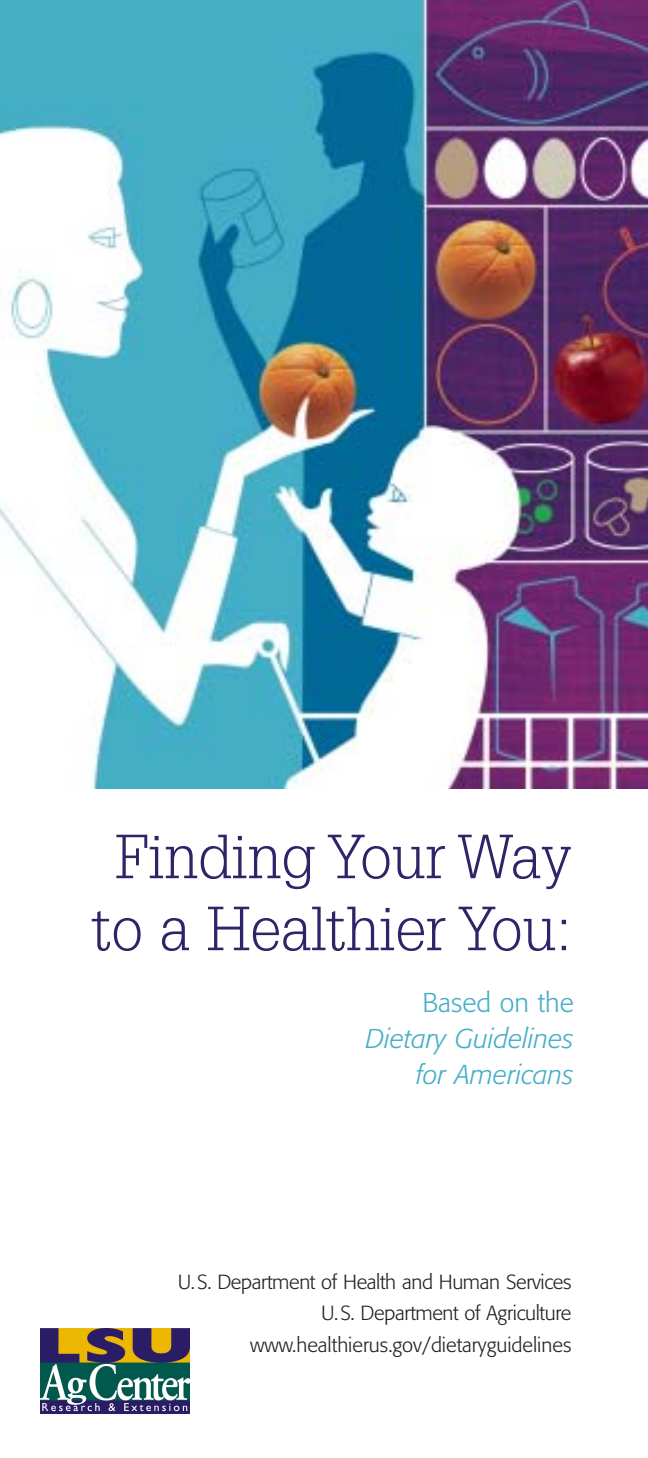
<style>
.page{position:relative;width:648px;height:1458px;background:#fff}
.page>*{position:absolute;margin:0;border:0;box-sizing:border-box;transform-origin:0 0}
.t1{font:300 60.75px/72px "Glypha";color:#2e2467;text-align:center}
.t2{font:italic 300 27px/36px "Formata";color:#45aec7;text-align:right}
.t3{font:300 27px "Formata";color:#45aec7}
.t4{font:300 20.25px/31.5px "Formata";letter-spacing:-.015em;color:#20231e;text-align:right}
</style>
<div class="page">
<img style="left:0;top:0;width:648px;height:789px">
<img style="left:40px;top:1328px;width:149px;height:85px">
<h1 class="t1" style="left:91px;top:825px;width:482px">Finding Your Way to a Healthier You:</h1>
<h2 class="t3" style="left:422px;top:991px;width:153px">Based on the</h2>
<p class="t2" style="left:366px;top:1023px;width:209px">Dietary Guidelines for Americans</p>
<p class="t4" style="left:178px;top:1267px;width:395px">U. S. Department of Health and Human Services</p>
<p class="t4" style="left:250px;top:1299px;width:323px">U. S. Department of Agriculture www.healthierus.gov/dietaryguidelines</p>
</div>
